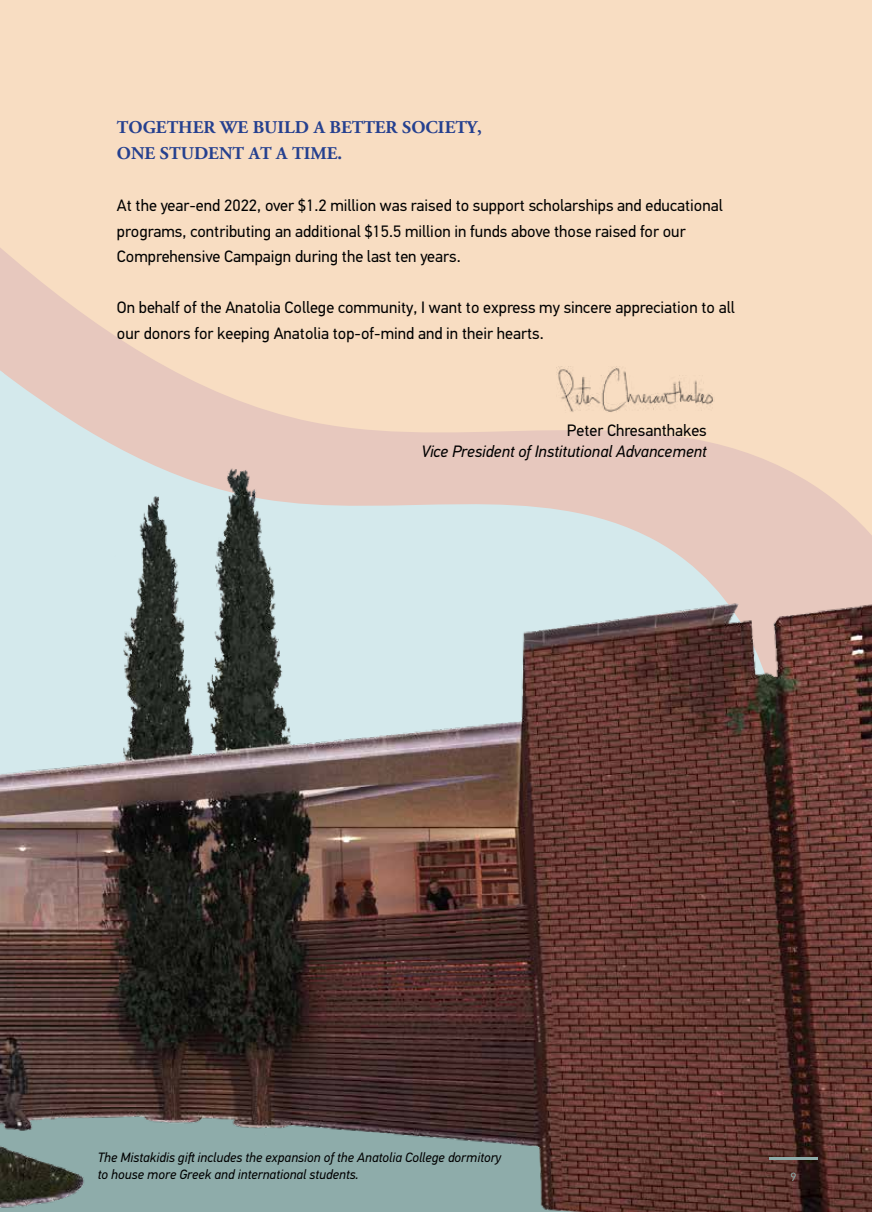
<style>
.page{position:relative;width:872px;height:1212px;background:#fff}
.page>*{position:absolute;margin:0;border:0;box-sizing:border-box;transform-origin:0 0}
.t1{font:700 18px/25.5px "CF Garamond";color:#25408f}
.t2{font:16.5px/25.5px "PF Din Text Pro";color:#000}
.t3{font:italic 16.5px "PF Din Text Pro";color:#000}
.t4{font:italic 13.5px/16.2px "PF Din Text Pro";color:#000}
.t5{font:12px "PF Din Text Pro";color:#8eacaa}
</style>
<div class="page">
<div style="left:0;top:0;width:872px;height:455px;background:#f8ddc2"></div>
<svg style="left:0;top:57px;width:791px;height:398px;background:#f5dac2"></svg>
<svg style="left:0;top:370px;width:4px;height:85px"></svg>
<img style="left:0;top:455px;width:872px;height:757px">
<img style="left:557px;top:367px;width:157px;height:45px">
<hr style="left:769px;top:1157px;width:49px;height:3px;background:#8eacaa">
<p class="t1" style="left:117px;top:115px;width:366px">TOGETHER WE BUILD A BETTER SOCIETY,<br>ONE STUDENT AT A TIME.</p>
<p class="t2" style="left:117px;top:193px;width:607px">At the year-end 2022, over $1.2 million was raised to support scholarships and educational programs, contributing an additional $15.5 million in funds above those raised for our<br>Comprehensive Campaign during the last ten years.</p>
<p class="t2" style="left:117px;top:295px;width:619px">On behalf of the Anatolia College community, I want to express my sincere appreciation to all our donors for keeping Anatolia top-of-mind and in their hearts.</p>
<p class="t2" style="left:567px;top:417px;width:141px">Peter Chresanthakes</p>
<p class="t3" style="left:421px;top:441px;width:287px">Vice President of Institutional Advancement</p>
<p class="t4" style="left:98px;top:1150px;width:405px">The Mistakidis gift includes the expansion of the Anatolia College dormitory to house more Greek and international students.</p>
<p class="t5" style="left:790px;top:1170px;width:7px">9</p>
</div>
